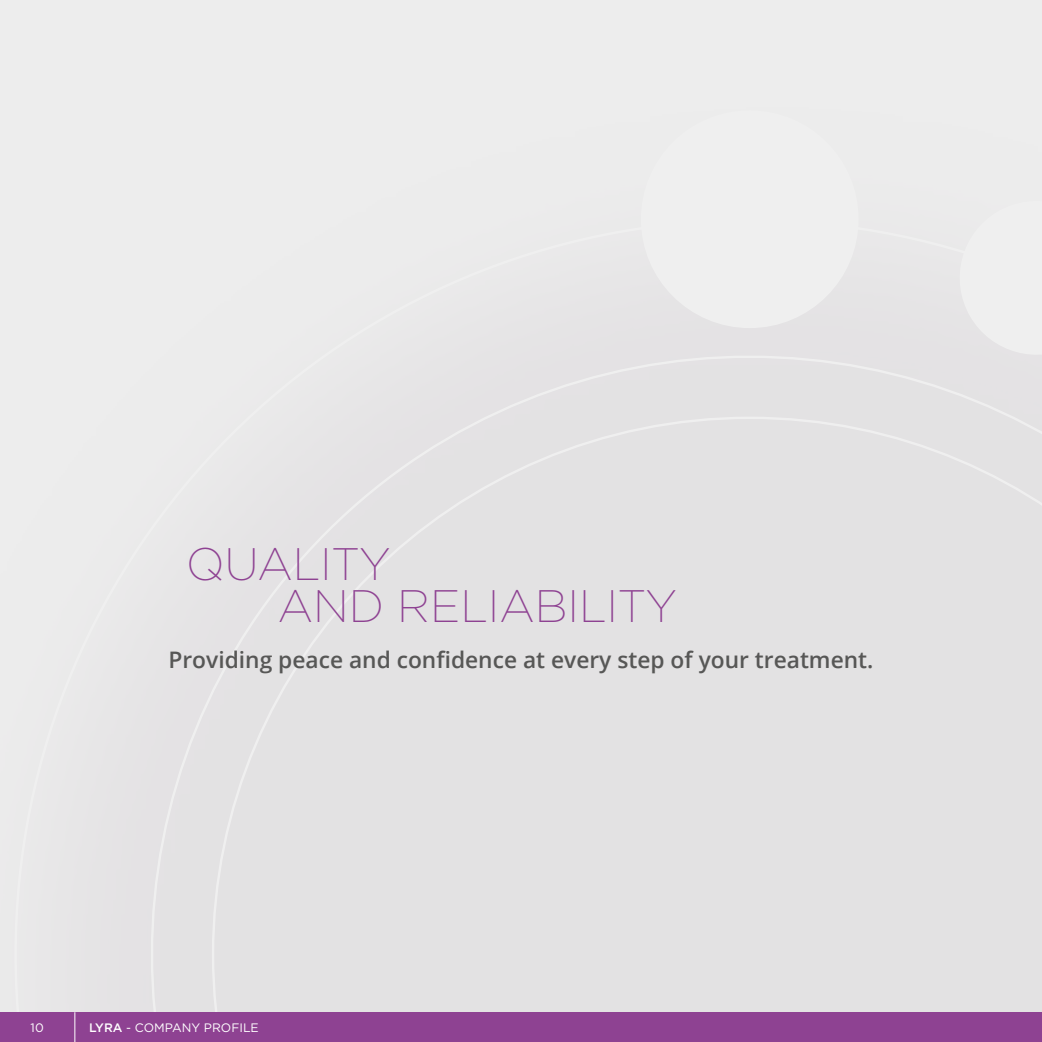
<style>
.page{position:relative;width:1042px;height:1042px;background:#ededed}
.page>*{position:absolute;margin:0;border:0;box-sizing:border-box;transform-origin:0 0}
.t1{font:200 45.5px/42px "Gotham";color:#8e4292}
.t2{font:600 22.75px "Open Sans";color:#575756}
.t3{font:12.25px "Gotham";color:#fff}
.s1{font-weight:500}
</style>
<div class="page">
<div style="left:119px;top:324px;width:923px;height:688px;background:#e3e2e3"></div>
<div style="left:641px;top:111px;width:217px;height:217px;background:#efefef;border-radius:50%"></div>
<svg style="left:949px;top:324px;width:93px;height:42px"></svg>
<div style="left:0;top:1012px;width:1042px;height:30px;background:#8e4292"></div>
<hr style="left:74px;top:1012px;width:1px;height:30px;background:#fff">
<h1 class="t1" style="left:278px;top:541px;width:400px;text-indent:-92px">QUALITY<br>AND RELIABILITY</h1>
<p class="t2" style="left:168px;top:644px;width:706px">Providing peace and confidence at every step of your treatment.</p>
<p class="t3" style="left:31px;top:1020px;width:15px">10</p>
<p class="t3" style="left:89px;top:1020px;width:171px"><span class="s1">LYRA</span> - COMPANY PROFILE</p>
</div>
